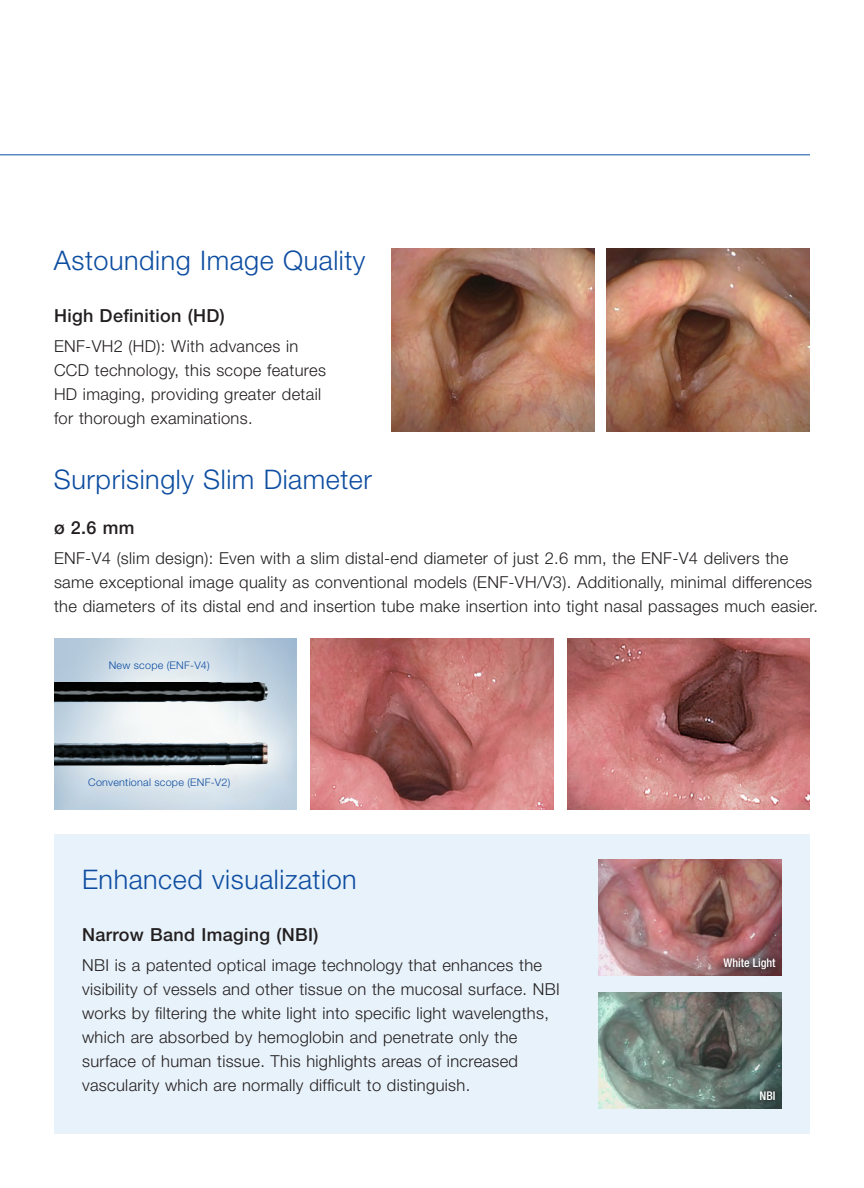
<style>
.page{position:relative;width:864px;height:1188px;background:#fff}
.page>*{position:absolute;margin:0;border:0;box-sizing:border-box;transform-origin:0 0}
.Headline-Intro{font:300 27px "Helvetica Neue";letter-spacing:.02em;color:#0d4da1}
.Headline{font:500 18px "Helvetica Neue";letter-spacing:.02em;color:#231f20}
.Text{font:300 16.5px/24px "Helvetica Neue";letter-spacing:.02em;color:#231f20}
.Tagline{font:500 condensed 12px "Helvetica Neue";color:#fff}
.t1{font:300 10.5px "Helvetica Neue";letter-spacing:.02em;color:#0d4da1}
</style>
<div class="page">
<hr style="left:0;top:154px;width:810px;height:1px;background:#0d4da1">
<img style="left:607px;top:248px;width:203px;height:184px">
<img style="left:391px;top:248px;width:204px;height:184px">
<div style="left:54px;top:834px;width:756px;height:300px;background:#e8f2fa"></div>
<img style="left:598px;top:859px;width:184px;height:117px">
<img style="left:598px;top:992px;width:184px;height:117px">
<div style="left:715px;top:950px;width:69px;height:28px;background:#231f20;opacity:.5"></div>
<div style="left:752px;top:1083px;width:32px;height:26px;background:#231f20;opacity:.5"></div>
<img style="left:54px;top:638px;width:243px;height:172px">
<img style="left:54px;top:682px;width:214px;height:62px">
<img style="left:567px;top:638px;width:243px;height:172px">
<img style="left:310px;top:638px;width:243px;height:172px">
<p class="Headline-Intro" style="left:54px;top:243px;width:313px">Astounding Image Quality</p>
<p class="Headline" style="left:54px;top:305px;width:172px">High Definition (HD)</p>
<p class="Text" style="left:54px;top:334px;width:273px">ENF-VH2 (HD): With advances in CCD technology, this scope features HD imaging, providing greater detail for thorough examinations.</p>
<p class="Headline-Intro" style="left:54px;top:463px;width:320px">Surprisingly Slim Diameter</p>
<p class="Headline" style="left:54px;top:516px;width:82px">ø 2.6 mm</p>
<p class="Text" style="left:54px;top:546px;width:766px">ENF-V4 (slim design): Even with a slim distal-end diameter of just 2.6 mm, the ENF-V4 delivers the same exceptional image quality as conventional models (ENF-VH/V3). Additionally, minimal differences the diameters of its distal end and insertion tube make insertion into tight nasal passages much easier.</p>
<p class="t1" style="left:109px;top:659px;width:103px">New scope (ENF-V4)</p>
<p class="t1" style="left:88px;top:776px;width:144px">Conventional scope (ENF-V2)</p>
<p class="Headline-Intro" style="left:82px;top:862px;width:276px">Enhanced visualization</p>
<p class="Headline" style="left:82px;top:923px;width:238px">Narrow Band Imaging (NBI)</p>
<p class="Text" style="left:82px;top:953px;width:479px">NBI is a patented optical image technology that enhances the visibility of vessels and other tissue on the mucosal surface. NBI works by filtering the white light into specific light wavelengths, which are absorbed by hemoglobin and penetrate only the surface of human tissue. This highlights areas of increased vascularity which are normally difficult to distinguish.</p>
<p class="Tagline" style="left:724px;top:956px;width:53px">White Light</p>
<p class="Tagline" style="left:760px;top:1089px;width:17px">NBI</p>
</div>
